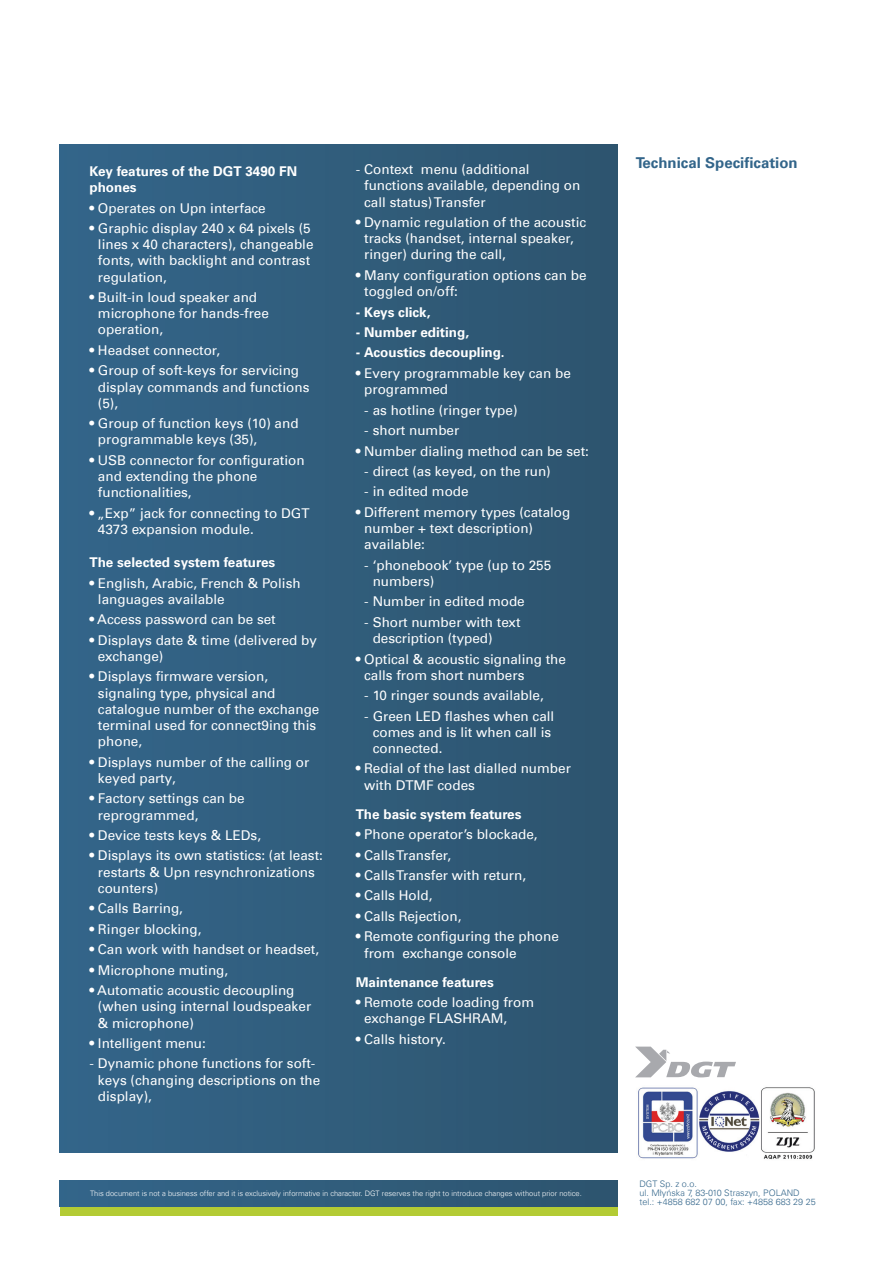
<style>
.page{position:relative;width:893px;height:1263px;background:#fff}
.page>*{position:absolute;margin:0;border:0;box-sizing:border-box;transform-origin:0 0}
.t1{font:700 15px "Univers Com 65";color:#32658a}
.t2{font:13.5px/16.2px "Univers Com 55 Roman";color:#fff}
.t3{font:700 13.5px/16.2px "Univers Com 65";color:#fff}
.t4{font:300 9px/9px "Univers Com 45";color:#32658a}
.t5{font:300 7.5px "Univers Com 45";color:#fff}
</style>
<div class="page">
<div style="left:60px;top:1190px;width:557px;height:26px;background:#b3cb34"></div>
<div style="left:60px;top:1181px;width:557px;height:25px;background:linear-gradient(to right,#34658a,#2d546e)"></div>
<svg style="left:635px;top:1046px;width:101px;height:31px"></svg>
<img style="left:638px;top:1087px;width:177px;height:73px">
<div style="left:60px;top:144px;width:557px;height:1009px;background:linear-gradient(to right,#34658a,#2d546e)"></div>
<p class="t3" style="left:89px;top:163px;width:209px">Key features of the DGT 3490 FN phones</p>
<p class="t2" style="left:89px;top:200px;width:178px">• Operates on Upn interface</p>
<p class="t2" style="left:98px;top:220px;width:217px;text-indent:-9px">• Graphic display 240 x 64 pixels (5 lines x 40 characters), changeable fonts, with backlight and contrast regulation,</p>
<p class="t2" style="left:98px;top:289px;width:173px;text-indent:-9px">• Built-in loud speaker and microphone for hands-free operation,</p>
<p class="t2" style="left:89px;top:342px;width:132px">• Headset connector,</p>
<p class="t2" style="left:98px;top:362px;width:213px;text-indent:-9px">• Group of soft-keys for servicing display commands and functions (5),</p>
<p class="t2" style="left:98px;top:415px;width:202px;text-indent:-9px">• Group of function keys (10) and programmable keys (35),</p>
<p class="t2" style="left:98px;top:452px;width:208px;text-indent:-9px">• USB connector for configuration and extending the phone functionalities,</p>
<p class="t2" style="left:98px;top:505px;width:213px;text-indent:-9px">• „Exp” jack for connecting to DGT<br>4373 expansion module.</p>
<p class="t3" style="left:89px;top:554px;width:187px">The selected system features</p>
<p class="t2" style="left:98px;top:575px;width:204px;text-indent:-9px">• English, Arabic, French &amp; Polish languages available</p>
<p class="t2" style="left:89px;top:611px;width:188px">• Access password can be set</p>
<p class="t2" style="left:98px;top:632px;width:221px;text-indent:-9px">• Displays date &amp; time (delivered by exchange)</p>
<p class="t2" style="left:98px;top:668px;width:223px;text-indent:-9px">• Displays firmware version, signaling type, physical and catalogue number of the exchange terminal used for connect9ing this phone,</p>
<p class="t2" style="left:98px;top:754px;width:213px;text-indent:-9px">• Displays number of the calling or keyed party,</p>
<p class="t2" style="left:98px;top:790px;width:148px;text-indent:-9px">• Factory settings can be reprogrammed,</p>
<p class="t2" style="left:89px;top:827px;width:173px">• Device tests keys &amp; LEDs,</p>
<p class="t2" style="left:98px;top:847px;width:227px;text-indent:-9px">• Displays its own statistics: (at least: restarts &amp; Upn resynchronizations counters)</p>
<p class="t2" style="left:89px;top:900px;width:95px">• Calls Barring,</p>
<p class="t2" style="left:89px;top:921px;width:113px">• Ringer blocking,</p>
<p class="t2" style="left:89px;top:941px;width:231px">• Can work with handset or headset,</p>
<p class="t2" style="left:89px;top:962px;width:140px">• Microphone muting,</p>
<p class="t2" style="left:98px;top:982px;width:215px;text-indent:-9px">• Automatic acoustic decoupling (when using internal loudspeaker &amp; microphone)</p>
<p class="t2" style="left:89px;top:1035px;width:118px">• Intelligent menu:</p>
<p class="t2" style="left:98px;top:1055px;width:224px;text-indent:-9px">- Dynamic phone functions for soft&shy;keys (changing descriptions on the display),</p>
<p class="t2" style="left:364px;top:161px;width:218px;text-indent:-9px">- Context menu (additional functions available, depending on call status) Transfer</p>
<p class="t2" style="left:364px;top:214px;width:223px;text-indent:-9px">• Dynamic regulation of the acoustic tracks (handset, internal speaker, ringer) during the call,</p>
<p class="t2" style="left:364px;top:267px;width:224px;text-indent:-9px">• Many configuration options can be toggled on/off:</p>
<p class="t3" style="left:356px;top:304px;width:76px">- Keys click,</p>
<p class="t3" style="left:356px;top:324px;width:115px">- Number editing,</p>
<p class="t3" style="left:356px;top:345px;width:151px">- Acoustics decoupling.</p>
<p class="t2" style="left:364px;top:365px;width:208px;text-indent:-9px">• Every programmable key can be programmed</p>
<p class="t2" style="left:364px;top:402px;width:155px">- as hotline (ringer type)</p>
<p class="t2" style="left:364px;top:422px;width:97px">- short number</p>
<p class="t2" style="left:356px;top:443px;width:235px">• Number dialing method can be set:</p>
<p class="t2" style="left:364px;top:463px;width:188px">- direct (as keyed, on the run)</p>
<p class="t2" style="left:364px;top:483px;width:106px">- in edited mode</p>
<p class="t2" style="left:364px;top:504px;width:208px;text-indent:-9px">• Different memory types (catalog number + text description) available:</p>
<p class="t2" style="left:373px;top:557px;width:180px;text-indent:-9px">- ‘phonebook’ type (up to 255 numbers)</p>
<p class="t2" style="left:364px;top:593px;width:162px">- Number in edited mode</p>
<p class="t2" style="left:373px;top:614px;width:149px;text-indent:-9px">- Short number with text description (typed)</p>
<p class="t2" style="left:364px;top:651px;width:203px;text-indent:-9px">• Optical &amp; acoustic signaling the calls from short numbers</p>
<p class="t2" style="left:364px;top:687px;width:181px">- 10 ringer sounds available,</p>
<p class="t2" style="left:373px;top:708px;width:183px;text-indent:-9px">- Green LED flashes when call comes and is lit when call is connected.</p>
<p class="t2" style="left:364px;top:760px;width:208px;text-indent:-9px">• Redial of the last dialled number with DTMF codes</p>
<p class="t3" style="left:356px;top:806px;width:167px">The basic system features</p>
<p class="t2" style="left:356px;top:826px;width:184px">• Phone operator’s blockade,</p>
<p class="t2" style="left:356px;top:847px;width:97px">• Calls Transfer,</p>
<p class="t2" style="left:356px;top:867px;width:172px">• Calls Transfer with return,</p>
<p class="t2" style="left:356px;top:887px;width:78px">• Calls Hold,</p>
<p class="t2" style="left:356px;top:908px;width:107px">• Calls Rejection,</p>
<p class="t2" style="left:364px;top:928px;width:196px;text-indent:-9px">• Remote configuring the phone from exchange console</p>
<p class="t3" style="left:356px;top:974px;width:140px">Maintenance features</p>
<p class="t2" style="left:364px;top:994px;width:171px;text-indent:-9px">• Remote code loading from exchange FLASHRAM,</p>
<p class="t2" style="left:356px;top:1031px;width:92px">• Calls history.</p>
<p class="t5" style="left:90px;top:1189px;width:493px">This document is not a business offer and it is exclusively informative in character. DGT reserves the right to introduce changes without prior notice.</p>
<p class="t1" style="left:636px;top:154px;width:163px">Technical Specification</p>
<p class="t4" style="left:639px;top:1180px;width:178px">DGT Sp. z o.o.<br>ul. Młyńska 7, 83-010 Straszyn, POLAND tel.: +4858 682 07 00, fax: +4858 683 29 25</p>
</div>
